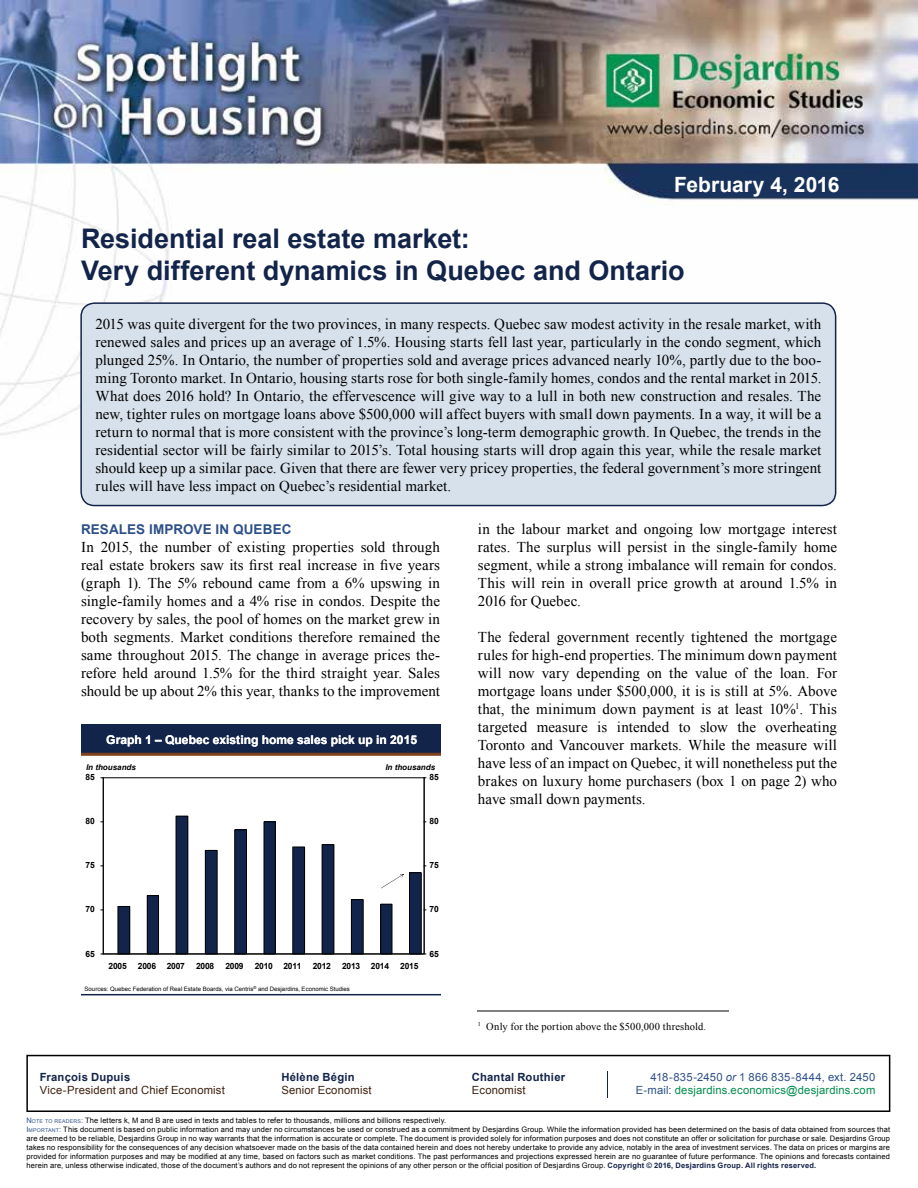
<style>
.page{position:relative;width:918px;height:1188px;background:#fff}
.page>*{position:absolute;margin:0;border:0;box-sizing:border-box;transform-origin:0 0}
.t1{font:700 27px/32.4px "Arial";color:#13244a}
.t2{font:700 21px "Arial";color:#fff}
.t3{font:15px/18px "Times New Roman";letter-spacing:.005em;color:#000;text-align:justify}
.t4{font:700 13.5px "Arial";letter-spacing:.01em;color:#2d5088}
.t5{font:700 12px "Arial";color:#fff}
.t6{font:11.25px "Arial";letter-spacing:.015em;color:#3d2210}
.t7{font:11.25px "Arial";letter-spacing:.015em;color:#008b4d}
.t8{font:700 11.25px "Arial";letter-spacing:.02em;color:#13244a}
.t9{font:11.25px "Arial";letter-spacing:.025em;color:#2d5088}
.t10{font:10.5px "Times New Roman";letter-spacing:.015em;color:#000}
.t11{font:700 8.55px "Arial";letter-spacing:-.025em;color:#000}
.t12{font:italic 700 7.95px "Arial";color:#000}
.t13{font:7.5px/9px "Arial";letter-spacing:.02em;color:#000}
.t14{font:6px "Arial";color:#000}
.s1{font-style:italic}
.s2{color:#2d5088}
.s3{font-size:5.25px;color:#2d5088}
.s4{font-weight:700;color:#13244a}
</style>
<div class="page">
<svg style="left:26px;top:1055px;width:864px;height:57px"></svg>
<svg style="left:607px;top:1071px;width:1px;height:27px"></svg>
<img style="left:0;top:0;width:917px;height:438px">
<div style="left:80px;top:302px;width:756px;height:204px;background:#d7e1eb"></div>
<div style="left:81px;top:724px;width:359px;height:30px;background:#13244a"></div>
<hr style="left:81px;top:753px;width:359px;height:3px;background:#7f411c">
<hr style="left:81px;top:994px;width:359px;height:1px;background:#13244a">
<hr style="left:103px;top:777px;width:321px;height:1px;background:#000">
<hr style="left:103px;top:778px;width:1px;height:176px;background:#000">
<div style="left:118px;top:906px;width:12px;height:48px;background:#13244a"></div>
<div style="left:118px;top:906px;width:12px;height:48px;border:1px solid #000"></div>
<div style="left:147px;top:896px;width:12px;height:58px;background:#13244a"></div>
<div style="left:147px;top:895px;width:12px;height:59px;border:1px solid #000"></div>
<div style="left:176px;top:816px;width:12px;height:138px;background:#13244a"></div>
<div style="left:176px;top:816px;width:12px;height:138px;border:1px solid #000"></div>
<div style="left:205px;top:850px;width:12px;height:104px;background:#13244a"></div>
<div style="left:205px;top:850px;width:12px;height:104px;border:1px solid #000"></div>
<div style="left:235px;top:830px;width:12px;height:124px;background:#13244a"></div>
<div style="left:234px;top:830px;width:13px;height:124px;border:1px solid #000"></div>
<div style="left:264px;top:822px;width:11px;height:132px;background:#13244a"></div>
<div style="left:264px;top:822px;width:12px;height:132px;border:1px solid #000"></div>
<div style="left:293px;top:847px;width:12px;height:107px;background:#13244a"></div>
<div style="left:292px;top:847px;width:13px;height:107px;border:1px solid #000"></div>
<div style="left:322px;top:845px;width:12px;height:109px;background:#13244a"></div>
<div style="left:322px;top:844px;width:12px;height:110px;border:1px solid #000"></div>
<div style="left:351px;top:900px;width:12px;height:54px;background:#13244a"></div>
<div style="left:351px;top:899px;width:13px;height:55px;border:1px solid #000"></div>
<div style="left:381px;top:904px;width:11px;height:50px;background:#13244a"></div>
<div style="left:380px;top:904px;width:12px;height:50px;border:1px solid #000"></div>
<div style="left:409px;top:873px;width:12px;height:81px;background:#13244a"></div>
<div style="left:409px;top:872px;width:13px;height:82px;border:1px solid #000"></div>
<hr style="left:103px;top:954px;width:321px;height:1px;background:#000">
<hr style="left:424px;top:778px;width:1px;height:175px;background:#000">
<svg style="left:381px;top:874px;width:23px;height:14px"></svg>
<hr style="left:478px;top:1010px;width:251px;height:2px;background:#808080">
<h2 class="t2" style="left:674px;top:171px;width:167px">February 4, 2016</h2>
<h1 class="t1" style="left:81px;top:223px;width:605px">Residential real estate market:<br>Very different dynamics in Quebec and Ontario</h1>
<p class="t3" style="left:95px;top:315px;width:728px">2015 was quite divergent for the two provinces, in many respects. Quebec saw modest activity in the resale market, with renewed sales and prices up an average of 1.5%. Housing starts fell last year, particularly in the condo segment, which plunged 25%. In Ontario, the number of properties sold and average prices advanced nearly 10%, partly due to the boo&shy;ming Toronto market. In Ontario, housing starts rose for both single-family homes, condos and the rental market in 2015.<br>What does 2016 hold? In Ontario, the effervescence will give way to a lull in both new construction and resales. The new, tighter rules on mortgage loans above $500,000 will affect buyers with small down payments. In a way, it will be a return to normal that is more consistent with the province’s long-term demographic growth. In Quebec, the trends in the residential sector will be fairly similar to 2015’s. Total housing starts will drop again this year, while the resale market should keep up a similar pace. Given that there are fewer very pricey properties, the federal government’s more stringent rules will have less impact on Quebec’s residential market.</p>
<p class="t4" style="left:81px;top:520px;width:212px">RESALES IMPROVE IN QUEBEC</p>
<p class="t3" style="left:81px;top:537px;width:361px">In 2015, the number of existing properties sold through real estate brokers saw its first real increase in five years (graph 1). The 5% rebound came from a 6% upswing in single-family homes and a 4% rise in condos. Despite the recovery by sales, the pool of homes on the market grew in both segments. Market conditions therefore remained the same throughout 2015. The change in average prices the&shy;refore held around 1.5% for the third straight year. Sales should be up about 2% this year, thanks to the improvement</p>
<p class="t3" style="left:478px;top:520px;width:361px">in the labour market and ongoing low mortgage interest rates. The surplus will persist in the single-family home segment, while a strong imbalance will remain for condos.<br>This will rein in overall price growth at around 1.5% in 2016 for Quebec.</p>
<p class="t3" style="left:478px;top:628px;width:361px">The federal government recently tightened the mortgage rules for high-end properties. The minimum down payment will now vary depending on the value of the loan. For mortgage loans under $500,000, it is is still at 5%. Above that, the minimum down payment is at least 10%<sup>1</sup>. This targeted measure is intended to slow the overheating Toronto and Vancouver markets. While the measure will have less of an impact on Quebec, it will nonetheless put the brakes on luxury home purchasers (box 1 on page 2) who have small down payments.</p>
<p class="t5" style="left:106px;top:732px;width:312px">Graph 1 – Quebec existing home sales pick up in 2015</p>
<p class="t12" style="left:86px;top:762px;width:51px">In thousands</p>
<p class="t12" style="left:385px;top:762px;width:51px">In thousands</p>
<p class="t11" style="left:86px;top:772px;width:11px">85</p>
<p class="t11" style="left:430px;top:772px;width:11px">85</p>
<p class="t11" style="left:86px;top:816px;width:11px">80</p>
<p class="t11" style="left:430px;top:816px;width:11px">80</p>
<p class="t11" style="left:86px;top:860px;width:11px">75</p>
<p class="t11" style="left:86px;top:904px;width:11px">70</p>
<p class="t11" style="left:430px;top:860px;width:11px">75</p>
<p class="t11" style="left:430px;top:904px;width:11px">70</p>
<p class="t11" style="left:86px;top:948px;width:11px">65</p>
<p class="t11" style="left:109px;top:960px;width:20px">2005</p>
<p class="t11" style="left:138px;top:960px;width:48px">2006 2007</p>
<p class="t11" style="left:196px;top:960px;width:20px">2008</p>
<p class="t11" style="left:225px;top:960px;width:20px">2009</p>
<p class="t11" style="left:255px;top:960px;width:48px">2010 2011</p>
<p class="t11" style="left:313px;top:960px;width:20px">2012</p>
<p class="t11" style="left:342px;top:960px;width:48px">2013 2014</p>
<p class="t11" style="left:400px;top:960px;width:20px">2015</p>
<p class="t14" style="left:85px;top:985px;width:267px">Sources: Quebec Federation of Real Estate Boards, via Centris<sup>®</sup> and Desjardins, Economic Studies</p>
<p class="t11" style="left:430px;top:948px;width:11px">65</p>
<p class="t10" style="left:478px;top:1019px;width:230px"><sup>1</sup> Only for the portion above the $500,000 threshold.</p>
<p class="t8" style="left:40px;top:1070px;width:92px">François Dupuis</p>
<p class="t8" style="left:281px;top:1070px;width:75px">Hélène Bégin</p>
<p class="t8" style="left:472px;top:1070px;width:95px">Chantal Routhier</p>
<p class="t9" style="left:651px;top:1070px;width:226px">418-835-2450 <span class="s1">or</span> 1 866 835-8444, ext. 2450</p>
<p class="t6" style="left:40px;top:1083px;width:186px">Vice-President and Chief Economist</p>
<p class="t6" style="left:281px;top:1083px;width:92px">Senior Economist</p>
<p class="t6" style="left:472px;top:1083px;width:55px">Economist</p>
<p class="t7" style="left:636px;top:1083px;width:241px"><span class="s2">E-mail:</span> desjardins.economics@desjardins.com</p>
<p class="t13" style="left:26px;top:1116px;width:865px"><span class="s2">N</span><span class="s3">OTE TO READERS</span><span class="s2">:</span> The letters k, M and B are used in texts and tables to refer to thousands, millions and billions respectively.<br><span class="s2">I</span><span class="s3">MPORTANT</span><span class="s2">:</span> This document is based on public information and may under no circumstances be used or construed as a commitment by Desjardins Group. While the information provided has been determined on the basis of data obtained from sources that are deemed to be reliable, Desjardins Group in no way warrants that the information is accurate or complete. The document is provided solely for information purposes and does not constitute an offer or solicitation for purchase or sale. Desjardins Group takes no responsibility for the consequences of any decision whatsoever made on the basis of the data contained herein and does not hereby undertake to provide any advice, notably in the area of investment services. The data on prices or margins are provided for information purposes and may be modified at any time, based on factors such as market conditions. The past performances and projections expressed herein are no guarantee of future performance. The opinions and forecasts contained herein are, unless otherwise indicated, those of the document’s authors and do not represent the opinions of any other person or the official position of Desjardins Group. <span class="s4">Copyright © 2016, Desjardins Group. All rights reserved.</span></p>
</div>
